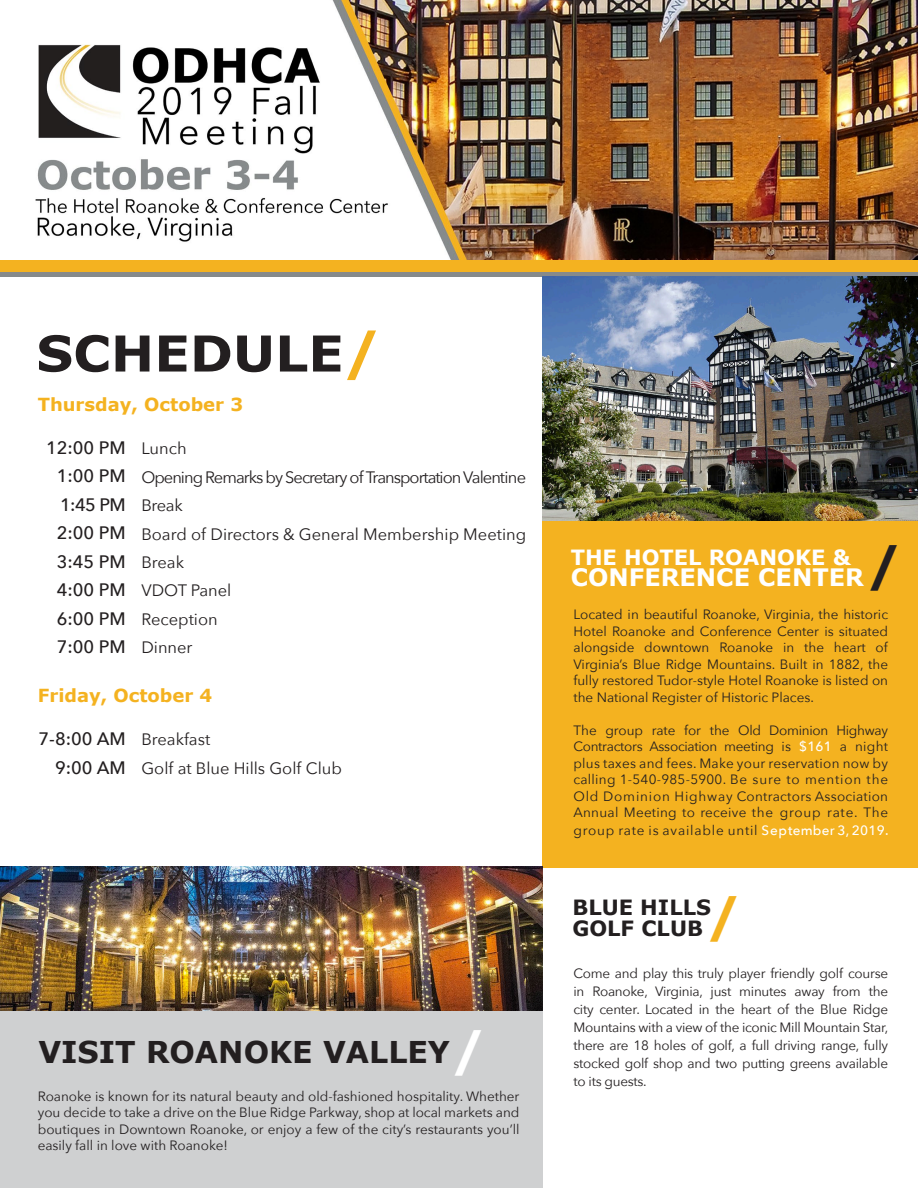
<style>
.page{position:relative;width:918px;height:1188px;background:#fff}
.page>*{position:absolute;margin:0;border:0;box-sizing:border-box;transform-origin:0 0}
.t1{font:700 49.5px "Verdana";color:#231f20;scale:1.05 1}
.t2{font:700 49.5px "Verdana";color:#231f20}
.t3{font:700 49.5px "Verdana";color:#f4b220}
.t4{font:700 49.5px "Verdana";color:#fff}
.t5{font:700 30px "Verdana";color:#231f20}
.t6{font:700 24px "Verdana";color:#fff}
.t7{font:700 21px "Verdana";color:#231f20}
.t8{font:700 21px "Verdana";color:#fff}
.t9{font:500 18px "Avenir Next";color:#231f20}
.t10{font:700 18px "Verdana";color:#f4b220}
.t11{font:16.5px "Avenir Next";color:#231f20}
.t12{font:16.5px "Avenir Next";letter-spacing:-.06em;color:#231f20}
.t13{font:13.5px/16.5px "Avenir Next";color:#231f20;text-align:justify}
.t14{font:13.5px "Avenir Next";letter-spacing:.06em;color:#231f20}
.s1{font-size:54px;color:#f4b220}
.s2{font-weight:500;color:#fff}
</style>
<div class="page">
<div style="left:542px;top:262px;width:376px;height:605px;background:#f4b220"></div>
<img style="left:35px;top:0;width:883px;height:260px">
<div style="left:0;top:260px;width:918px;height:12px;background:#f4b220"></div>
<div style="left:0;top:272px;width:918px;height:5px;background:#868a8b"></div>
<div style="left:0;top:867px;width:542px;height:321px;background:#cfd0d1"></div>
<img style="left:542px;top:276px;width:376px;height:244px">
<img style="left:0;top:867px;width:542px;height:144px">
<p class="t1" style="left:36px;top:321px;width:330px">SCHEDULE<span class="s1">/</span></p>
<p class="t10" style="left:38px;top:393px;width:207px">Thursday, October 3</p>
<p class="t9" style="left:46px;top:432px;width:81px">12:00 PM</p>
<p class="t9" style="left:57px;top:461px;width:70px">1:00 PM</p>
<p class="t9" style="left:60px;top:489px;width:67px">1:45 PM</p>
<p class="t9" style="left:57px;top:518px;width:70px">2:00 PM</p>
<p class="t9" style="left:57px;top:546px;width:70px">3:45 PM</p>
<p class="t9" style="left:57px;top:575px;width:70px">4:00 PM</p>
<p class="t9" style="left:57px;top:603px;width:70px">6:00 PM</p>
<p class="t9" style="left:57px;top:632px;width:70px">7:00 PM</p>
<p class="t11" style="left:141px;top:434px;width:47px">Lunch</p>
<p class="t12" style="left:141px;top:463px;width:386px">Opening Remarks by Secretary of Transportation Valentine</p>
<p class="t11" style="left:141px;top:491px;width:43px">Break</p>
<p class="t11" style="left:141px;top:520px;width:386px">Board of Directors &amp; General Membership Meeting</p>
<p class="t11" style="left:141px;top:548px;width:44px">Break</p>
<p class="t11" style="left:141px;top:577px;width:92px">VDOT Panel</p>
<p class="t11" style="left:141px;top:605px;width:78px">Reception</p>
<p class="t11" style="left:141px;top:634px;width:53px">Dinner</p>
<p class="t10" style="left:38px;top:684px;width:176px">Friday, October 4</p>
<p class="t9" style="left:39px;top:723px;width:89px">7-8:00 AM</p>
<p class="t9" style="left:55px;top:752px;width:72px">9:00 AM</p>
<p class="t11" style="left:141px;top:725px;width:70px">Breakfast</p>
<p class="t11" style="left:141px;top:754px;width:202px">Golf at Blue Hills Golf Club</p>
<p class="t4" style="left:452px;top:1018px;width:36px">/</p>
<p class="t5" style="left:38px;top:1032px;width:413px">VISIT ROANOKE VALLEY</p>
<p class="t13" style="left:38px;top:1088px;width:483px">Roanoke is known for its natural beauty and old-fashioned hospitality. Whether you decide to take a drive on the Blue Ridge Parkway, shop at local markets and boutiques in Downtown Roanoke, or enjoy a few of the city’s restaurants you’ll easily fall in love with Roanoke!</p>
<p class="t2" style="left:868px;top:533px;width:36px">/</p>
<p class="t8" style="left:571px;top:544px;width:282px">THE HOTEL ROANOKE &amp;</p>
<p class="t6" style="left:571px;top:562px;width:295px">CONFERENCE CENTER</p>
<p class="t13" style="left:573px;top:606px;width:316px">Located in beautiful Roanoke, Virginia, the historic Hotel Roanoke and Conference Center is situated alongside downtown Roanoke in the heart of Virginia’s Blue Ridge Mountains. Built in 1882, the fully restored Tudor-style Hotel Roanoke is listed on the National Register of Historic Places.</p>
<p class="t13" style="left:573px;top:721px;width:316px">The group rate for the Old Dominion Highway Contractors Association meeting is <span class="s2">$161</span> a night plus taxes and fees. Make your reservation now by calling 1-540-985-5900. Be sure to mention the Old Dominion Highway Contractors Association Annual Meeting to receive the group rate. The</p>
<p class="t14" style="left:573px;top:819px;width:317px">group rate is available until <span class="s2">September 3, 2019.</span></p>
<p class="t3" style="left:707px;top:884px;width:36px">/</p>
<p class="t7" style="left:572px;top:894px;width:140px">BLUE HILLS</p>
<p class="t7" style="left:572px;top:915px;width:132px">GOLF CLUB</p>
<p class="t13" style="left:573px;top:964px;width:317px;line-height:18px">Come and play this truly player friendly golf course in Roanoke, Virginia, just minutes away from the city center. Located in the heart of the Blue Ridge Mountains with a view of the iconic Mill Mountain Star, there are 18 holes of golf, a full driving range, fully stocked golf shop and two putting greens available to its guests.</p>
</div>
